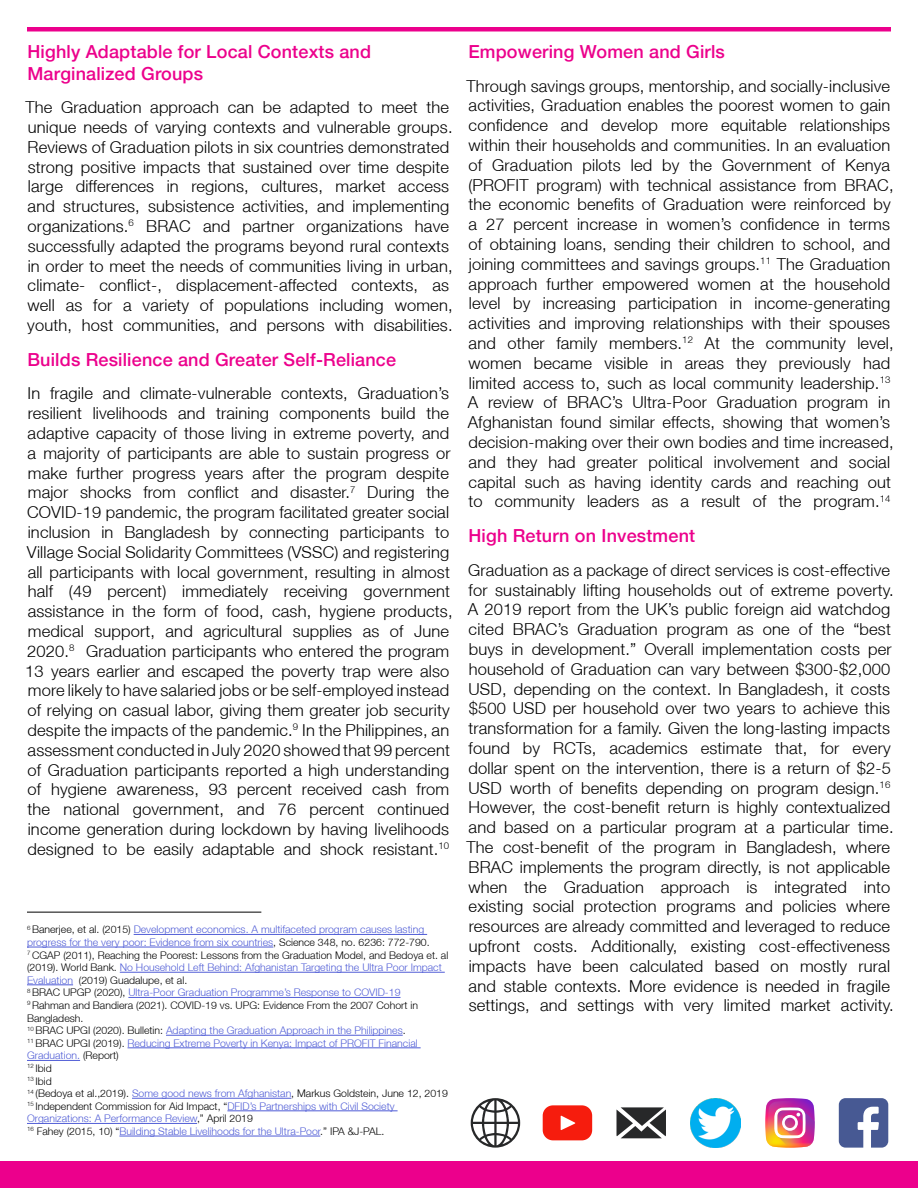
<style>
.page{position:relative;width:918px;height:1188px;background:#fff}
.page>*{position:absolute;margin:0;border:0;box-sizing:border-box;transform-origin:0 0}
.t1{font:500 18px/21.6px "Helvetica Neue LT";letter-spacing:.01em;color:#ec008c}
.t2{font:300 16.5px/19.8px "Helvetica Neue LT";letter-spacing:.01em;color:#000}
.t3{font:300 10.5px/12.6px "Helvetica Neue LT";color:#4f5cd6}
.s1{color:#000}
</style>
<div class="page">
<div style="left:27px;top:27px;width:864px;height:5px;background:#ec008c"></div>
<div style="left:0;top:1161px;width:918px;height:27px;background:#ec008c"></div>
<hr style="left:134px;top:934px;width:293px;height:1px;background:#4f5cd6">
<hr style="left:27px;top:947px;width:246px;height:1px;background:#4f5cd6">
<hr style="left:120px;top:972px;width:325px;height:1px;background:#4f5cd6">
<hr style="left:27px;top:985px;width:46px;height:1px;background:#4f5cd6">
<hr style="left:128px;top:997px;width:273px;height:1px;background:#4f5cd6">
<hr style="left:166px;top:1035px;width:237px;height:1px;background:#4f5cd6">
<hr style="left:128px;top:1048px;width:293px;height:1px;background:#4f5cd6">
<hr style="left:27px;top:1060px;width:53px;height:1px;background:#4f5cd6">
<hr style="left:132px;top:1098px;width:159px;height:1px;background:#4f5cd6">
<hr style="left:227px;top:1111px;width:171px;height:1px;background:#4f5cd6">
<hr style="left:27px;top:1123px;width:170px;height:1px;background:#4f5cd6">
<hr style="left:119px;top:1136px;width:201px;height:1px;background:#4f5cd6">
<hr style="left:27px;top:912px;width:234px;height:1px;background:#000">
<svg style="left:543px;top:1105px;width:49px;height:35px;background:#f7372a"></svg>
<svg style="left:617px;top:1107px;width:49px;height:31px"></svg>
<svg style="left:471px;top:1098px;width:49px;height:50px"></svg>
<svg style="left:839px;top:1098px;width:49px;height:50px"></svg>
<img style="left:691px;top:1098px;width:49px;height:50px">
<img style="left:765px;top:1098px;width:50px;height:50px">
<p class="t1" style="left:27px;top:41px;width:345px">Highly Adaptable for Local Contexts and<br>Marginalized Groups</p>
<p class="t2" style="left:26px;top:97px;width:429px">The Graduation approach can be adapted to meet the unique needs of varying contexts and vulnerable groups.<br>Reviews of Graduation pilots in six countries demonstrated strong positive impacts that sustained over time despite large differences in regions, cultures, market access and structures, subsistence activities, and implementing organizations.<sup>6</sup> BRAC and partner organizations have successfully adapted the programs beyond rural contexts in order to meet the needs of communities living in urban, climate- conflict-, displacement-affected contexts, as well as for a variety of populations including women, youth, host communities, and persons with disabilities.</p>
<p class="t1" style="left:27px;top:349px;width:370px">Builds Resilience and Greater Self-Reliance</p>
<p class="t2" style="left:25px;top:383px;width:429px">In fragile and climate-vulnerable contexts, Graduation’s resilient livelihoods and training components build the adaptive capacity of those living in extreme poverty, and a majority of participants are able to sustain progress or make further progress years after the program despite major shocks from conflict and disaster.<sup>7</sup> During the COVID-19 pandemic, the program facilitated greater social inclusion in Bangladesh by connecting participants to Village Social Solidarity Committees (VSSC) and registering all participants with local government, resulting in almost half (49 percent) immediately receiving government assistance in the form of food, cash, hygiene products, medical support, and agricultural supplies as of June 2020.<sup>8</sup> Graduation participants who entered the program 13 years earlier and escaped the poverty trap were also more likely to have salaried jobs or be self-employed instead of relying on casual labor, giving them greater job security despite the impacts of the pandemic.<sup>9</sup> In the Philippines, an assessment conducted in July 2020 showed that 99 percent of Graduation participants reported a high understanding of hygiene awareness, 93 percent received cash from the national government, and 76 percent continued income generation during lockdown by having livelihoods designed to be easily adaptable and shock resistant.<sup>10</sup></p>
<p class="t3" style="left:27px;top:923px;width:423px"><sup>6</sup> <span class="s1">Banerjee, et al. (2015)</span> Development economics. A multifaceted program causes lasting progress for the very poor: Evidence from six countries<span class="s1">, Science 348, no. 6236: 772-790.<br></span><sup>7</sup> <span class="s1">CGAP (2011), Reaching the Poorest: Lessons from the Graduation Model, and Bedoya et. al (2019). World Bank.</span> No Household Left Behind: Afghanistan Targeting the Ultra Poor Impact Evaluation <span class="s1">(2019) Guadalupe, et al.<br></span><sup>8</sup> <span class="s1">BRAC UPGP (2020),</span> Ultra-Poor Graduation Programme’s Response to COVID-19<br><sup>9</sup> <span class="s1">Rahman and Bandiera (2021). COVID-19 vs. UPG: Evidence From the 2007 Cohort in Bangladesh.<br></span><sup>10</sup> <span class="s1">BRAC UPGI (2020). Bulletin:</span> Adapting the Graduation Approach in the Philippines<span class="s1">.<br></span><sup>11</sup> <span class="s1">BRAC UPGI (2019).</span> Reducing Extreme Poverty in Kenya: Impact of PROFIT Financial Graduation. <span class="s1">(Report)<br></span><sup>12</sup> <span class="s1">Ibid<br></span><sup>13</sup> <span class="s1">Ibid<br></span><sup>14</sup> <span class="s1">(Bedoya et al.,2019).</span> Some good news from Afghanistan<span class="s1">, Markus Goldstein, June 12, 2019<br></span><sup>15</sup> <span class="s1">Independent Commission for Aid Impact, “</span>DFID’s Partnerships with Civil Society Organizations: A Performance Review<span class="s1">,” April 2019<br></span><sup>16</sup> <span class="s1">Fahey (2015, 10) “</span>Building Stable Livelihoods for the Ultra-Poor<span class="s1">.” IPA &amp;J-PAL.</span></p>
<p class="t1" style="left:468px;top:41px;width:258px">Empowering Women and Girls</p>
<p class="t2" style="left:467px;top:75px;width:429px">Through savings groups, mentorship, and socially-inclusive activities, Graduation enables the poorest women to gain confidence and develop more equitable relationships within their households and communities. In an evaluation of Graduation pilots led by the Government of Kenya (PROFIT program) with technical assistance from BRAC, the economic benefits of Graduation were reinforced by a 27 percent increase in women’s confidence in terms of obtaining loans, sending their children to school, and joining committees and savings groups.<sup>11</sup> The Graduation approach further empowered women at the household level by increasing participation in income-generating activities and improving relationships with their spouses and other family members.<sup>12</sup> At the community level, women became visible in areas they previously had limited access to, such as local community leadership.<sup>13<br></sup>A review of BRAC’s Ultra-Poor Graduation program in Afghanistan found similar effects, showing that women’s decision-making over their own bodies and time increased, and they had greater political involvement and social capital such as having identity cards and reaching out to community leaders as a result of the program.<sup>14</sup></p>
<p class="t1" style="left:468px;top:525px;width:228px">High Return on Investment</p>
<p class="t2" style="left:467px;top:560px;width:429px">Graduation as a package of direct services is cost-effective for sustainably lifting households out of extreme poverty.<br>A 2019 report from the UK’s public foreign aid watchdog cited BRAC’s Graduation program as one of the “best buys in development.” Overall implementation costs per household of Graduation can vary between $300-$2,000<br>USD, depending on the context. In Bangladesh, it costs $500 USD per household over two years to achieve this transformation for a family. Given the long-lasting impacts found by RCTs, academics estimate that, for every dollar spent on the intervention, there is a return of $2-5<br>USD worth of benefits depending on program design.<sup>16<br></sup>However, the cost-benefit return is highly contextualized and based on a particular program at a particular time.<br>The cost-benefit of the program in Bangladesh, where BRAC implements the program directly, is not applicable when the Graduation approach is integrated into existing social protection programs and policies where resources are already committed and leveraged to reduce upfront costs. Additionally, existing cost-effectiveness impacts have been calculated based on mostly rural and stable contexts. More evidence is needed in fragile settings, and settings with very limited market activity.</p>
</div>
